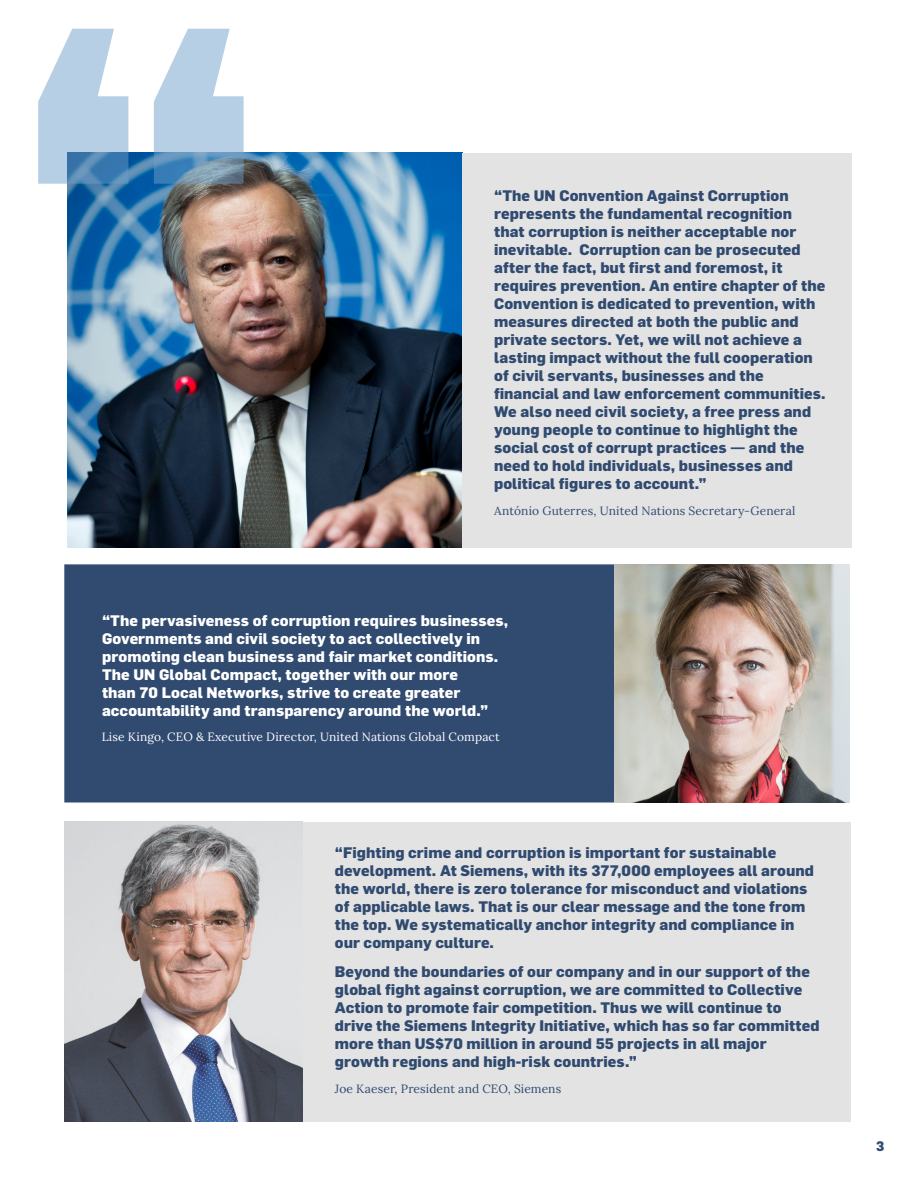
<style>
.page{position:relative;width:918px;height:1188px;background:#fff}
.page>*{position:absolute;margin:0;border:0;box-sizing:border-box;transform-origin:0 0}
.t1{font:800 480px "Flama";color:#709fca}
.t2{font:800 15px/18px "Flama";letter-spacing:.005em;color:#304a70}
.t3{font:800 15px/18px "Flama";letter-spacing:.005em;color:#fff}
.t4{font:800 13.5px "Flama";color:#304a70}
.t5{font:12px "Lora";letter-spacing:.01em;color:#304a70}
.t6{font:12px "Lora";letter-spacing:.015em;color:#fff}
.s1{color:#2f4a6e}
</style>
<div class="page">
<img style="left:67px;top:153px;width:395px;height:395px">
<div style="left:64px;top:564px;width:786px;height:239px;background:#304a70;border:2px solid #304a70"></div>
<img style="left:614px;top:564px;width:236px;height:238px">
<div style="left:463px;top:153px;width:389px;height:394px;background:#e3e3e3"></div>
<div style="left:65px;top:822px;width:785px;height:299px;background:#e3e3e3"></div>
<img style="left:64px;top:822px;width:238px;height:299px">
<h1 class="t1" style="left:9px;top:-97px;width:265px">“</h1>
<p class="t2" style="left:494px;top:186px;width:333px"><span class="s1">“</span>The UN Convention Against Corruption represents the fundamental recognition that corruption is neither acceptable nor inevitable. Corruption can be prosecuted after the fact, but first and foremost, it requires prevention. An entire chapter of the Convention is dedicated to prevention, with measures directed at both the public and private sectors. Yet, we will not achieve a lasting impact without the full cooperation of civil servants, businesses and the financial and law enforcement communities.<br>We also need civil society, a free press and young people to continue to highlight the social cost of corrupt practices — and the need to hold individuals, businesses and political figures to account.”</p>
<p class="t5" style="left:494px;top:501px;width:303px">António Guterres, United Nations Secretary-General</p>
<p class="t3" style="left:102px;top:612px;width:408px">“The pervasiveness of corruption requires businesses, Governments and civil society to act collectively in promoting clean business and fair market conditions.<br>The UN Global Compact, together with our more<br>than 70 Local Networks, strive to create greater accountability and transparency around the world.”</p>
<p class="t6" style="left:102px;top:727px;width:400px">Lise Kingo, CEO &amp; Executive Director, United Nations Global Compact</p>
<p class="t2" style="left:335px;top:844px;width:481px"><span class="s1">“</span>Fighting crime and corruption is important for sustainable development. At Siemens, with its 377,000 employees all around the world, there is zero tolerance for misconduct and violations of applicable laws. That is our clear message and the tone from the top. We systematically anchor integrity and compliance in our company culture.</p>
<p class="t2" style="left:335px;top:962px;width:486px">Beyond the boundaries of our company and in our support of the global fight against corruption, we are committed to Collective Action to promote fair competition. Thus we will continue to drive the Siemens Integrity Initiative, which has so far committed more than US$70 million in around 55 projects in all major growth regions and high-risk countries.”</p>
<p class="t5" style="left:335px;top:1079px;width:228px">Joe Kaeser, President and CEO, Siemens</p>
<p class="t4" style="left:876px;top:1138px;width:10px">3</p>
</div>
